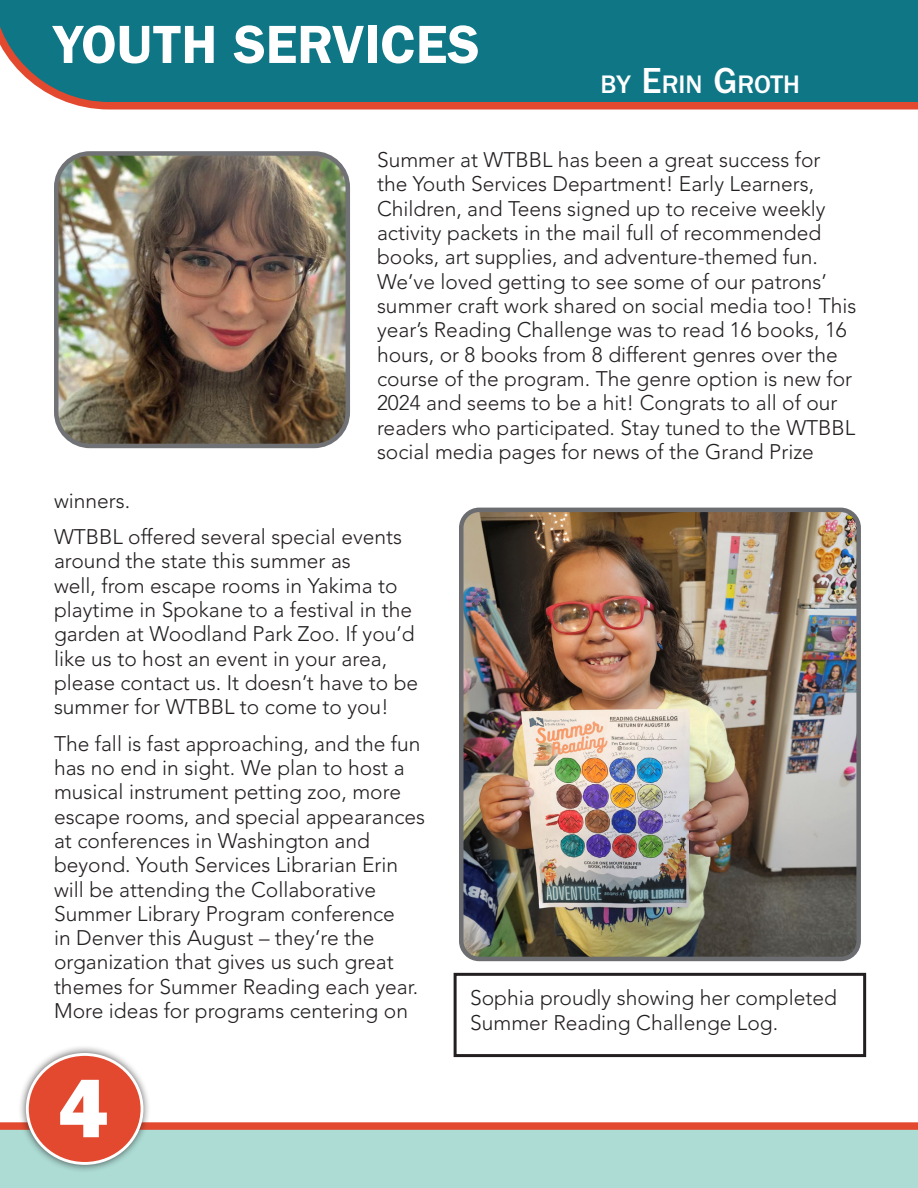
<style>
.page{position:relative;width:918px;height:1188px;background:#fff}
.page>*{position:absolute;margin:0;border:0;box-sizing:border-box;transform-origin:0 0}
.t1{font:82.5px "ITC Franklin Gothic Std Hvy";color:#fff}
.t2{font:600 54px "ITC Franklin Gothic Std";color:#fff}
.t3{font:500 26.25px "ITC Franklin Gothic Std";color:#fff}
.t4{font:300 21px/24.3px "Avenir LT Std";color:#231f20}
.s1{font-size:37.5px}
</style>
<div class="page">
<svg style="left:0;top:1122px;width:918px;height:66px;background:#b2ccc2"></svg>
<div style="left:18px;top:1045px;width:134px;height:128px;background:#231f20;opacity:.75"></div>
<div style="left:27px;top:1054px;width:115px;height:109px;background:#e2492f;border-radius:50%"></div>
<div style="left:26px;top:1053px;width:117px;height:112px;border:3px solid #fff;border-radius:50%"></div>
<svg style="left:0;top:0;width:918px;height:110px;background:#237682"></svg>
<div style="left:454px;top:973px;width:412px;height:84px;border:3px solid #231f20"></div>
<img style="left:59px;top:156px;width:286px;height:287px">
<div style="left:54px;top:151px;width:296px;height:297px;border:4px solid #717275;border-radius:34px"></div>
<img style="left:464px;top:513px;width:392px;height:443px">
<div style="left:459px;top:508px;width:402px;height:453px;border:4px solid #6c6d70;border-radius:18px"></div>
<p class="t2" style="left:52px;top:13px;width:429px">YOUTH SERVICES</p>
<p class="t3" style="left:600px;top:70px;width:201px">BY <span class="s1">E</span>RIN <span class="s1">G</span>ROTH</p>
<p class="t4" style="left:377px;top:148px;width:481px">Summer at WTBBL has been a great success for<br>the Youth Services Department! Early Learners, Children, and Teens signed up to receive weekly activity packets in the mail full of recommended books, art supplies, and adventure-themed fun.<br>We’ve loved getting to see some of our patrons’ summer craft work shared on social media too! This year’s Reading Challenge was to read 16 books, 16 hours, or 8 books from 8 different genres over the course of the program. The genre option is new for 2024 and seems to be a hit! Congrats to all of our readers who participated. Stay tuned to the WTBBL social media pages for news of the Grand Prize</p>
<p class="t4" style="left:54px;top:488px;width:78px">winners.</p>
<p class="t4" style="left:54px;top:525px;width:366px">WTBBL offered several special events around the state this summer as<br>well, from escape rooms in Yakima to playtime in Spokane to a festival in the garden at Woodland Park Zoo. If you’d like us to host an event in your area, please contact us. It doesn’t have to be summer for WTBBL to come to you!</p>
<p class="t4" style="left:54px;top:731px;width:373px">The fall is fast approaching, and the fun has no end in sight. We plan to host a musical instrument petting zoo, more escape rooms, and special appearances at conferences in Washington and beyond. Youth Services Librarian Erin will be attending the Collaborative Summer Library Program conference<br>in Denver this August – they’re the organization that gives us such great themes for Summer Reading each year.<br>More ideas for programs centering on</p>
<h1 class="t1" style="left:59px;top:1060px;width:51px">4</h1>
<p class="t4" style="left:470px;top:986px;width:368px">Sophia proudly showing her completed<br>Summer Reading Challenge Log.</p>
</div>
